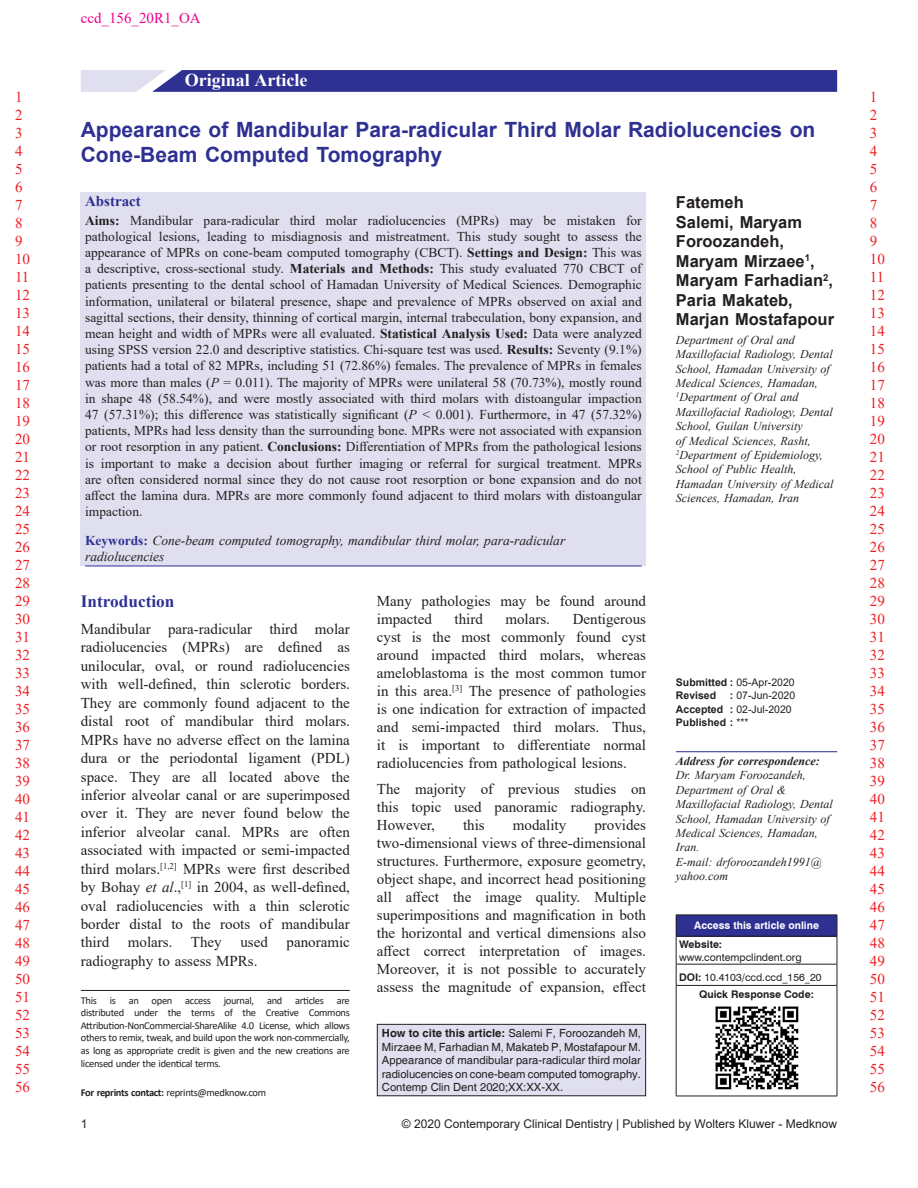
<style>
.page{position:relative;width:918px;height:1188px;background:#fff}
.page>*{position:absolute;margin:0;border:0;box-sizing:border-box;transform-origin:0 0}
.AT{font:700 21px/25.2px "Arial";color:#2e3092}
.AH{font:700 18px "Times New Roman";color:#fff}
.t1{font:700 17.25px "Times New Roman";color:#2e3092}
.AU{font:700 16.5px/19.5px "Arial";color:#231f20}
.TX{font:15px/18px "Times New Roman";color:#231f20;text-align:justify}
.t2{font:15px/18px "Times New Roman";color:#ee1d23}
.t3{font:15px "Times New Roman";color:#ed028c}
.ABSH{font:700 15px "Times New Roman";color:#2e3092}
.ABS{font:13.5px/16.2px "Times New Roman";color:#231f20;text-align:justify}
.KWD{font:italic 13.5px/16.2px "Times New Roman";color:#231f20}
.AFF{font:italic 12px/14.4px "Times New Roman";color:#231f20}
.ADD{font:italic 12px/14.4px "Times New Roman";color:#231f20}
.t4{font:12px "Arial";color:#231f20}
.HTC{font:11.25px/13.5px "Helvetica";letter-spacing:-.005em;color:#231f20;text-align:justify}
.TX-2{font:10.5px/12.6px "Calibri";letter-spacing:-.03em;color:#231f20;text-align:justify}
.HIS{font:10.5px "Arial";color:#231f20}
.Website{font:10.5px/12.6px "Swiss 721 BT";color:#231f20}
.DOI{font:10.5px "Swiss 721 BT";color:#231f20}
.ATAO{font:700 10.5px "Swiss 721 BT";color:#fff}
.HIS-2{font:700 10.5px "Arial";color:#231f20}
.QRC{font:700 10.5px "Swiss 721 BT";color:#231f20}
.s1{font-weight:700}
.s2{font-style:italic}
.s3{font-weight:700;font-style:normal;color:#2e3092}
.s4{font-weight:400}
</style>
<div class="page">
<hr style="left:676px;top:751px;width:161px;height:1px;background:#2e3092">
<div style="left:81px;top:192px;width:565px;height:374px;background:#e0dfef"></div>
<hr style="left:85px;top:566px;width:557px;height:1px;background:#2e3092">
<svg style="left:81px;top:70px;width:756px;height:22px;background:#45469e"></svg>
<div style="left:377px;top:1024px;width:269px;height:72px;background:#e0dfef"></div>
<div style="left:377px;top:1024px;width:269px;height:72px;border:1px solid #231f20"></div>
<hr style="left:81px;top:990px;width:269px;height:1px;background:#231f20">
<div style="left:676px;top:915px;width:161px;height:21px;background:#2e3092"></div>
<hr style="left:676px;top:936px;width:161px;height:1px;background:#231f20">
<hr style="left:676px;top:964px;width:161px;height:1px;background:#231f20">
<hr style="left:676px;top:985px;width:161px;height:1px;background:#231f20">
<hr style="left:676px;top:915px;width:161px;height:1px;background:#231f20">
<svg style="left:676px;top:915px;width:1px;height:70px"></svg>
<svg style="left:837px;top:915px;width:1px;height:70px"></svg>
<hr style="left:676px;top:986px;width:1px;height:110px;background:#231f20">
<hr style="left:837px;top:986px;width:1px;height:110px;background:#231f20">
<hr style="left:676px;top:1096px;width:161px;height:1px;background:#231f20">
<img style="left:715px;top:1006px;width:84px;height:84px">
<p class="t3" style="left:81px;top:7px;width:121px">ccd_156_20R1_OA</p>
<p class="AH" style="left:185px;top:67px;width:124px">Original Article</p>
<p class="t2" style="left:15px;top:88px;width:16px">1<br>2<br>3<br>4<br>5<br>6<br>7<br>8<br>9<br>10<br>11<br>12<br>13<br>14<br>15<br>16<br>17<br>18<br>19<br>20<br>21<br>22<br>23<br>24<br>25<br>26<br>27<br>28<br>29<br>30<br>31<br>32<br>33<br>34<br>35<br>36<br>37<br>38<br>39<br>40<br>41<br>42<br>43<br>44<br>45<br>46<br>47<br>48<br>49<br>50<br>51<br>52<br>53<br>54<br>55<br>56</p>
<p class="t2" style="left:870px;top:88px;width:16px">1<br>2<br>3<br>4<br>5<br>6<br>7<br>8<br>9<br>10<br>11<br>12<br>13<br>14<br>15<br>16<br>17<br>18<br>19<br>20<br>21<br>22<br>23<br>24<br>25<br>26<br>27<br>28<br>29<br>30<br>31<br>32<br>33<br>34<br>35<br>36<br>37<br>38<br>39<br>40<br>41<br>42<br>43<br>44<br>45<br>46<br>47<br>48<br>49<br>50<br>51<br>52<br>53<br>54<br>55<br>56</p>
<p class="t4" style="left:81px;top:1116px;width:8px">1</p>
<p class="t4" style="left:402px;top:1116px;width:437px">© 2020 Contemporary Clinical Dentistry | Published by Wolters Kluwer - Medknow</p>
<p class="AT" style="left:81px;top:117px;width:736px">Appearance of Mandibular Para‑radicular Third Molar Radiolucencies on<br>Cone‑Beam Computed Tomography</p>
<p class="ABSH" style="left:85px;top:190px;width:57px">Abstract</p>
<p class="ABS" style="left:85px;top:212px;width:558px"><span class="s1">Aims:</span> Mandibular para‑radicular third molar radiolucencies (MPRs) may be mistaken for pathological lesions, leading to misdiagnosis and mistreatment. This study sought to assess the appearance of MPRs on cone‑beam computed tomography (CBCT). <span class="s1">Settings and Design:</span> This was a descriptive, cross‑sectional study. <span class="s1">Materials and Methods:</span> This study evaluated 770 CBCT of patients presenting to the dental school of Hamadan University of Medical Sciences. Demographic information, unilateral or bilateral presence, shape and prevalence of MPRs observed on axial and sagittal sections, their density, thinning of cortical margin, internal trabeculation, bony expansion, and mean height and width of MPRs were all evaluated. <span class="s1">Statistical Analysis Used:</span> Data were analyzed using SPSS version 22.0 and descriptive statistics. Chi‑square test was used. <span class="s1">Results:</span> Seventy (9.1%) patients had a total of 82 MPRs, including 51 (72.86%) females. The prevalence of MPRs in females was more than males (<span class="s2">P</span> = 0.011). The majority of MPRs were unilateral 58 (70.73%), mostly round in shape 48 (58.54%), and were mostly associated with third molars with distoangular impaction 47 (57.31%); this difference was statistically significant (<span class="s2">P</span> &lt; 0.001). Furthermore, in 47 (57.32%) patients, MPRs had less density than the surrounding bone. MPRs were not associated with expansion or root resorption in any patient. <span class="s1">Conclusions:</span> Differentiation of MPRs from the pathological lesions is important to make a decision about further imaging or referral for surgical treatment. MPRs are often considered normal since they do not cause root resorption or bone expansion and do not affect the lamina dura. MPRs are more commonly found adjacent to third molars with distoangular impaction.</p>
<p class="KWD" style="left:85px;top:532px;width:482px"><span class="s3">Keywords:</span> Cone‑beam computed tomography, mandibular third molar, para‑radicular radiolucencies</p>
<p class="AU" style="left:676px;top:193px;width:160px">Fatemeh<br>Salemi, Maryam<br>Foroozandeh,<br>Maryam Mirzaee<sup>1</sup>,<br>Maryam Farhadian<sup>2</sup>,<br>Paria Makateb,<br>Marjan Mostafapour</p>
<p class="AFF" style="left:676px;top:332px;width:159px">Department of Oral and<br>Maxillofacial Radiology, Dental<br>School, Hamadan University of<br>Medical Sciences, Hamadan,<br><sup>1</sup>Department of Oral and<br>Maxillofacial Radiology, Dental<br>School, Guilan University<br>of Medical Sciences, Rasht,<br><sup>2</sup>Department of Epidemiology,<br>School of Public Health,<br>Hamadan University of Medical<br>Sciences, Hamadan, Iran</p>
<h1 class="t1" style="left:81px;top:589px;width:95px">Introduction</h1>
<p class="TX" style="left:81px;top:619px;width:271px;line-height:18.5px">Mandibular para‑radicular third molar radiolucencies (MPRs) are defined as unilocular, oval, or round radiolucencies with well‑defined, thin sclerotic borders.<br>They are commonly found adjacent to the distal root of mandibular third molars.<br>MPRs have no adverse effect on the lamina dura or the periodontal ligament (PDL) space. They are all located above the inferior alveolar canal or are superimposed over it. They are never found below the inferior alveolar canal. MPRs are often associated with impacted or semi‑impacted third molars.<sup>[1,2]</sup> MPRs were first described by Bohay <span class="s2">et al</span>.,<sup>[1]</sup> in 2004, as well‑defined, oval radiolucencies with a thin sclerotic border distal to the roots of mandibular third molars. They used panoramic radiography to assess MPRs.</p>
<p class="TX" style="left:377px;top:591px;width:271px">Many pathologies may be found around impacted</p>
<p class="TX" style="left:377px;top:609px;width:271px;text-indent:196px">Dentigerous cyst is the most commonly found cyst around impacted third molars, whereas ameloblastoma is the most common tumor in this area.<sup>[3]</sup> The presence of pathologies is one indication for extraction of impacted and semi‑impacted third molars. Thus, it is important to differentiate normal radiolucencies from pathological lesions.</p>
<p class="TX" style="left:377px;top:780px;width:271px">The majority of previous studies on this topic used panoramic radiography.<br>However,</p>
<p class="TX" style="left:455px;top:609px;width:30px">third</p>
<p class="TX" style="left:505px;top:609px;width:46px">molars.</p>
<p class="HIS" style="left:676px;top:675px;width:120px"><span class="s1">Submitted :</span> 05‑Apr‑2020</p>
<p class="HIS-2" style="left:676px;top:688px;width:42px">Revised</p>
<p class="HIS" style="left:730px;top:689px;width:67px"><span class="s1">:</span> 07-Jun-2020</p>
<p class="HIS" style="left:676px;top:702px;width:117px"><span class="s1">Accepted :</span> 02-Jul-2020</p>
<p class="HIS-2" style="left:676px;top:715px;width:74px">Published : <span class="s4">***</span></p>
<p class="ADD" style="left:676px;top:753px;width:158px"><span class="s1">Address for correspondence:<br></span>Dr. Maryam Foroozandeh,<br>Department of Oral &amp;<br>Maxillofacial Radiology, Dental<br>School, Hamadan University of<br>Medical Sciences, Hamadan,<br>Iran.<br>E-mail: drforoozandeh1991@ yahoo.com</p>
<p class="TX" style="left:377px;top:816px;width:271px;text-indent:217px">provides two‑dimensional views of three‑dimensional structures. Furthermore, exposure geometry, object shape, and incorrect head positioning all affect the image quality. Multiple superimpositions and magnification in both the horizontal and vertical dimensions also affect correct interpretation of images.<br>Moreover, it is not possible to accurately assess the magnitude of expansion, effect</p>
<p class="TX" style="left:463px;top:816px;width:23px">this</p>
<p class="TX" style="left:513px;top:816px;width:55px">modality</p>
<p class="ATAO" style="left:694px;top:919px;width:126px">Access this article online</p>
<p class="Website" style="left:679px;top:938px;width:124px"><span class="s1">Website: </span>www.contempclindent.org</p>
<p class="DOI" style="left:679px;top:971px;width:144px"><span class="s1">DOI:</span> 10.4103/ccd.ccd_156_20</p>
<p class="QRC" style="left:699px;top:988px;width:116px">Quick Response Code:</p>
<p class="TX-2" style="left:81px;top:994px;width:271px">This is an open access journal, and articles are distributed under the terms of the Creative Commons Attribution‑NonCommercial‑ShareAlike 4.0 License, which allows others to remix, tweak, and build upon the work non‑commercially, as long as appropriate credit is given and the new creations are licensed under the identical terms.</p>
<p class="TX-2" style="left:81px;top:1086px;width:187px"><span class="s1">For reprints contact:</span> reprints@medknow.com</p>
<p class="HTC" style="left:382px;top:1027px;width:261px"><span class="s1">How to cite this article:</span> Salemi F, Foroozandeh M, Mirzaee M, Farhadian M, Makateb P, Mostafapour M.<br>Appearance of mandibular para‑radicular third molar radiolucencies on cone‑beam computed tomography.<br>Contemp Clin Dent 2020;XX:XX-XX.</p>
</div>
